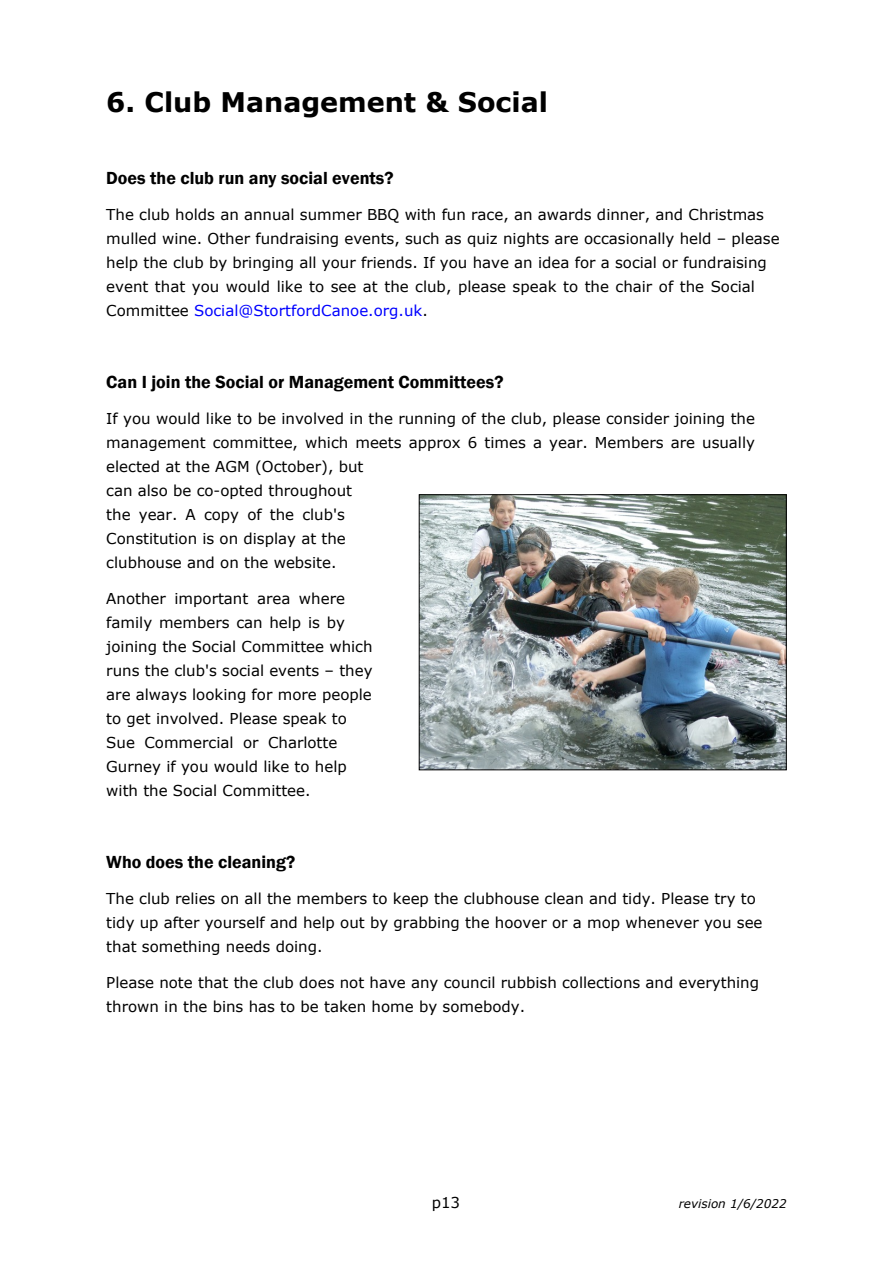
<style>
.page{position:relative;width:893px;height:1263px;background:#fff}
.page>*{position:absolute;margin:0;border:0;box-sizing:border-box;transform-origin:0 0}
.t1{font:700 27px "Verdana";color:#000}
.t2{font:600 18px "Franklin Gothic";color:#000}
.t3{font:15px/24px "Verdana";color:#000}
.t4{font:italic 12px "Verdana";color:#000}
.s1{color:#00f}
</style>
<div class="page">
<img style="left:421px;top:496px;width:364px;height:272px">
<div style="left:419px;top:494px;width:368px;height:276px;border:1px solid #000"></div>
<h1 class="t1" style="left:106px;top:92px;width:443px">6. Club Management &amp; Social</h1>
<p class="t2" style="left:106px;top:172px;width:289px">Does the club run any social events?</p>
<p class="t3" style="left:106px;top:204px;width:675px">The club holds an annual summer BBQ with fun race, an awards dinner, and Christmas mulled wine. Other fundraising events, such as quiz nights are occasionally held – please help the club by bringing all your friends. If you have an idea for a social or fundraising event that you would like to see at the club, please speak to the chair of the Social Committee <span class="s1">Social@StortfordCanoe.org.uk</span>.</p>
<p class="t2" style="left:106px;top:376px;width:399px">Can I join the Social or Management Committees?</p>
<p class="t3" style="left:106px;top:408px;width:650px">If you would like to be involved in the running of the club, please consider joining the management committee, which meets approx 6 times a year. Members are usually elected at the AGM (October), but<br>can also be co-opted throughout<br>the year. A copy of the club's<br>Constitution is on display at the<br>clubhouse and on the website.</p>
<p class="t3" style="left:106px;top:588px;width:268px">Another important area where family members can help is by joining the Social Committee which runs the club's social events – they are always looking for more people to get involved. Please speak to<br>Sue Commercial or Charlotte<br>Gurney if you would like to help with the Social Committee.</p>
<p class="t2" style="left:106px;top:856px;width:190px">Who does the cleaning?</p>
<p class="t3" style="left:106px;top:888px;width:658px">The club relies on all the members to keep the clubhouse clean and tidy. Please try to tidy up after yourself and help out by grabbing the hoover or a mop whenever you see that something needs doing.</p>
<p class="t3" style="left:106px;top:972px;width:654px">Please note that the club does not have any council rubbish collections and everything thrown in the bins has to be taken home by somebody.</p>
<p class="t3" style="left:432px;top:1192px;width:30px">p13</p>
<p class="t4" style="left:679px;top:1199px;width:109px">revision 1/6/2022</p>
</div>
